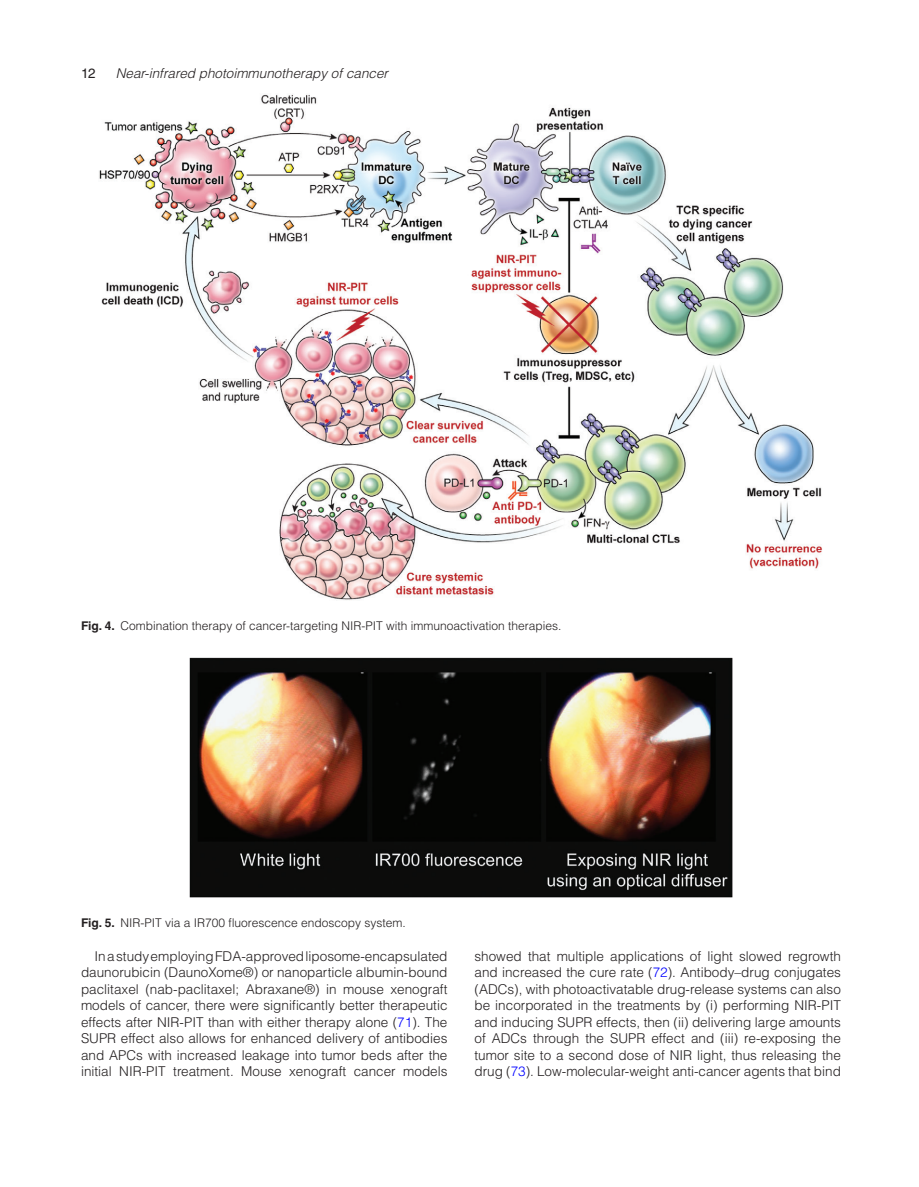
<style>
.page{position:relative;width:919px;height:1187px;background:#fff}
.page>*{position:absolute;margin:0;border:0;box-sizing:border-box;transform-origin:0 0}
.t1{font:300 13.5px/16.5px "Helvetica LT Std";color:#231f20;text-align:justify}
.t2{font:italic 300 13.5px "Helvetica LT Std";color:#231f20}
.t3{font:13.5px "Helvetica LT Std";color:#231f20}
.t4{font:300 12px "Helvetica LT Std";color:#231f20}
.s1{font-weight:700}
.s2{color:#00f}
</style>
<div class="page">
<img style="left:190px;top:657px;width:542px;height:240px">
<img style="left:99px;top:94px;width:723px;height:506px">
<p class="t3" style="left:81px;top:65px;width:16px">12</p>
<p class="t2" style="left:116px;top:65px;width:274px">Near-infrared photoimmunotherapy of cancer</p>
<p class="t4" style="left:81px;top:618px;width:482px"><span class="s1">Fig. 4.</span> Combination therapy of cancer-targeting NIR-PIT with immunoactivation therapies.</p>
<p class="t4" style="left:81px;top:915px;width:326px"><span class="s1">Fig. 5.</span> NIR-PIT via a IR700 fluorescence endoscopy system.</p>
<p class="t1" style="left:81px;top:947px;width:368px;text-indent:14px">In a study employing FDA-approved liposome-encapsulated daunorubicin (DaunoXome®) or nanoparticle albumin-bound paclitaxel (nab-paclitaxel; Abraxane®) in mouse xenograft models of cancer, there were significantly better therapeutic effects after NIR-PIT than with either therapy alone (<span class="s2">71</span>). The SUPR effect also allows for enhanced delivery of antibodies and APCs with increased leakage into tumor beds after the initial NIR-PIT treatment. Mouse xenograft cancer models</p>
<p class="t1" style="left:474px;top:947px;width:368px">showed that multiple applications of light slowed regrowth and increased the cure rate (<span class="s2">72</span>). Antibody–drug conjugates (ADCs), with photoactivatable drug-release systems can also be incorporated in the treatments by (i) performing NIR-PIT and inducing SUPR effects, then (ii) delivering large amounts of ADCs through the SUPR effect and (iii) re-exposing the tumor site to a second dose of NIR light, thus releasing the drug (<span class="s2">73</span>). Low-molecular-weight anti-cancer agents that bind</p>
</div>
